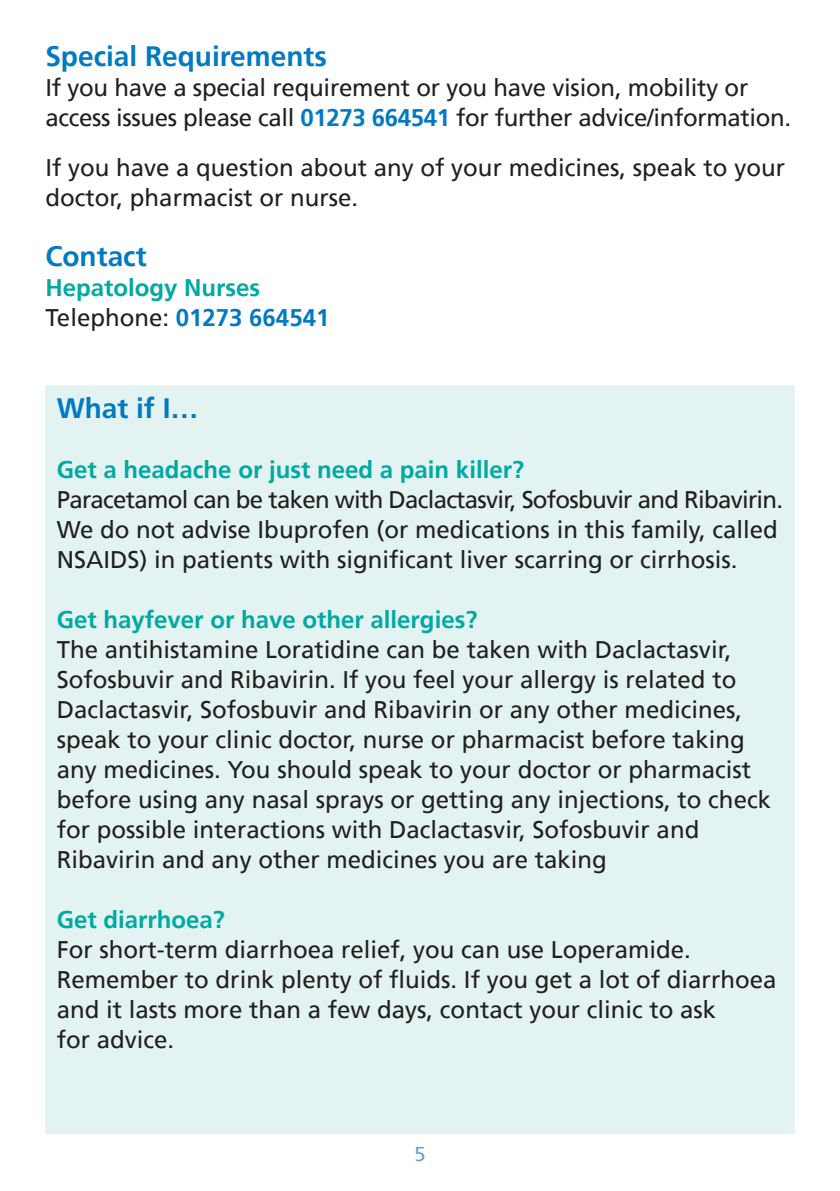
<style>
.page{position:relative;width:840px;height:1191px;background:#fff}
.page>*{position:absolute;margin:0;border:0;box-sizing:border-box;transform-origin:0 0}
.t1{font:700 28px "Frutiger";color:#007ac2}
.t2{font:24px/30px "Frutiger";color:#231f20}
.t3{font:700 24px "Frutiger";color:#00a9a2}
.t4{font:700 24px "Frutiger";color:#007ac2}
.t5{font:20px "Frutiger";color:#62a0d6}
.s1{font-weight:700;color:#007ac2}
.s2{font-weight:400;color:#231f20}
</style>
<div class="page">
<div style="left:45px;top:386px;width:749px;height:748px;background:#e2f3f2"></div>
<p class="t1" style="left:45px;top:40px;width:283px">Special Requirements</p>
<p class="t2" style="left:45px;top:73px;width:704px">If you have a special requirement or you have vision, mobility or</p>
<p class="t2" style="left:45px;top:103px;width:746px">access issues please call <span class="s1">01273 664541</span> for further advice/information.</p>
<p class="t2" style="left:45px;top:153px;width:740px">If you have a question about any of your medicines, speak to your doctor, pharmacist or nurse.</p>
<p class="t1" style="left:45px;top:240px;width:103px">Contact</p>
<p class="t3" style="left:45px;top:274px;width:216px">Hepatology Nurses</p>
<p class="t4" style="left:45px;top:304px;width:285px"><span class="s2">Telephone:</span> 01273 664541</p>
<p class="t1" style="left:57px;top:392px;width:143px">What if I…</p>
<p class="t3" style="left:57px;top:455px;width:468px">Get a headache or just need a pain killer?</p>
<p class="t2" style="left:57px;top:485px;width:727px">Paracetamol can be taken with Daclactasvir, Sofosbuvir and Ribavirin.<br>We do not advise Ibuprofen (or medications in this family, called<br>NSAIDS) in patients with significant liver scarring or cirrhosis.</p>
<p class="t3" style="left:57px;top:605px;width:422px">Get hayfever or have other allergies?</p>
<p class="t2" style="left:57px;top:635px;width:715px">The antihistamine Loratidine can be taken with Daclactasvir, Sofosbuvir and Ribavirin. If you feel your allergy is related to Daclactasvir, Sofosbuvir and Ribavirin or any other medicines, speak to your clinic doctor, nurse or pharmacist before taking any medicines. You should speak to your doctor or pharmacist before using any nasal sprays or getting any injections, to check for possible interactions with Daclactasvir, Sofosbuvir and</p>
<p class="t2" style="left:57px;top:845px;width:551px">Ribavirin and any other medicines you are taking</p>
<p class="t3" style="left:57px;top:905px;width:170px">Get diarrhoea?</p>
<p class="t2" style="left:57px;top:935px;width:635px">For short-term diarrhoea relief, you can use Loperamide.</p>
<p class="t2" style="left:57px;top:965px;width:720px">Remember to drink plenty of fluids. If you get a lot of diarrhoea and it lasts more than a few days, contact your clinic to ask</p>
<p class="t2" style="left:57px;top:1025px;width:119px">for advice.</p>
<p class="t5" style="left:414px;top:1141px;width:13px">5</p>
</div>
